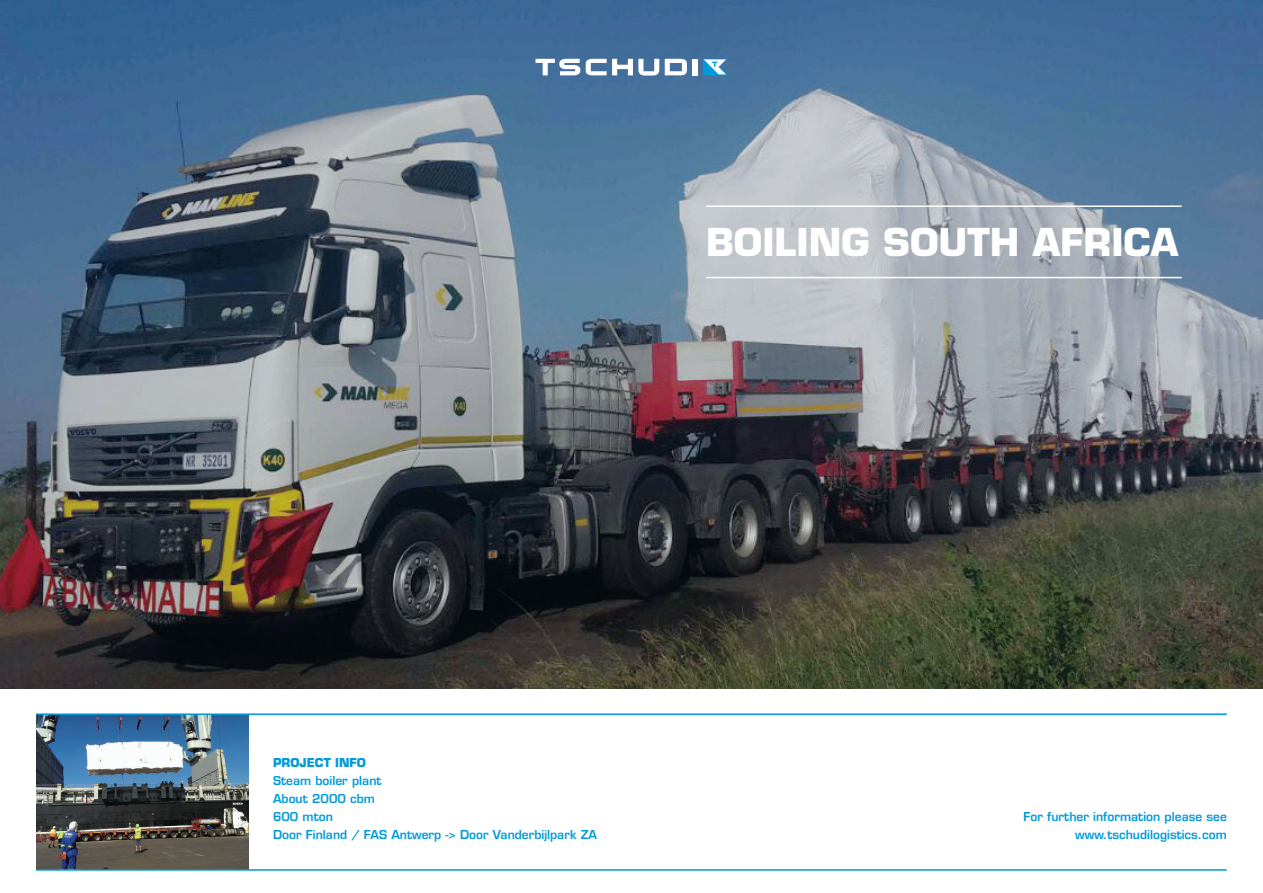
<style>
.page{position:relative;width:1263px;height:893px;background:#fff}
.page>*{position:absolute;margin:0;border:0;box-sizing:border-box;transform-origin:0 0}
.t1{font:700 37.5px "Eurostile LT";color:#fff}
.t2{font:600 12px/18px "Eurostile LT";color:#009ad9}
.t3{font:700 12px "Eurostile LT";color:#009ad9}
</style>
<div class="page">
<img style="left:36px;top:715px;width:213px;height:154px">
<img style="left:0;top:0;width:1263px;height:689px">
<div style="left:692px;top:59px;width:5px;height:16px;background:#fff"></div>
<svg style="left:665px;top:59px;width:22px;height:16px"></svg>
<svg style="left:586px;top:59px;width:73px;height:17px"></svg>
<svg style="left:535px;top:59px;width:45px;height:16px"></svg>
<svg style="left:703px;top:59px;width:24px;height:16px"></svg>
<hr style="left:36px;top:713px;width:1191px;height:2px;background:#009ad9">
<hr style="left:36px;top:869px;width:1191px;height:2px;background:#009ad9">
<hr style="left:706px;top:205px;width:476px;height:2px;background:#fff">
<hr style="left:706px;top:277px;width:476px;height:1px;background:#fff">
<h1 class="t1" style="left:706px;top:219px;width:473px">BOILING SOUTH AFRICA</h1>
<p class="t3" style="left:273px;top:755px;width:94px">PROJECT INFO</p>
<p class="t2" style="left:273px;top:771px;width:325px">Steam boiler plant<br>About 2000 cbm<br>600 mton<br>Door Finland / FAS Antwerp -&gt; Door Vanderbijlpark ZA</p>
<p class="t2" style="left:1023px;top:808px;width:205px;text-align:right">For further information please see www.tschudilogistics.com</p>
</div>
